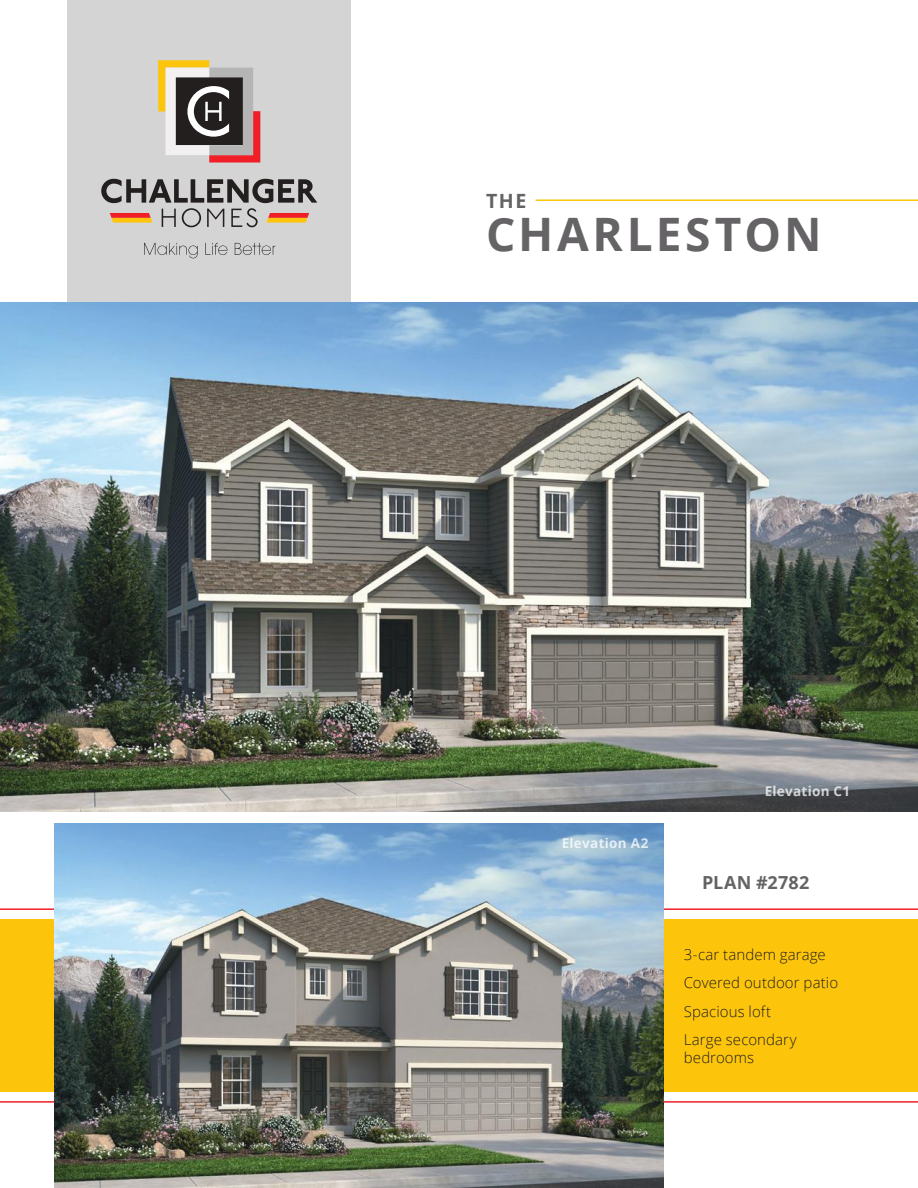
<style>
.page{position:relative;width:918px;height:1188px;background:#fff}
.page>*{position:absolute;margin:0;border:0;box-sizing:border-box;transform-origin:0 0}
.t1{font:700 46.05px "Open Sans";letter-spacing:.075em;color:#656365}
.t2{font:700 19.65px "Open Sans";color:#656365}
.t3{font:700 18px "Open Sans";letter-spacing:.015em;color:#656365}
.t4{font:300 15px/28.5px "Open Sans";letter-spacing:.005em;color:#241f1f}
.t5{font:700 13.5px "Open Sans";letter-spacing:.025em;color:#fff}
</style>
<div class="page">
<hr style="left:0;top:908px;width:918px;height:2px;background:#ef1e27">
<div style="left:0;top:919px;width:918px;height:173px;background:#fcc50c"></div>
<hr style="left:0;top:1101px;width:918px;height:2px;background:#ef1e27">
<div style="left:68px;top:0;width:283px;height:746px;background:#d5d4d5"></div>
<hr style="left:536px;top:199px;width:382px;height:2px;background:#fcc50c">
<img style="left:0;top:302px;width:918px;height:509px">
<img style="left:54px;top:823px;width:610px;height:365px">
<svg style="left:101px;top:179px;width:216px;height:48px"></svg>
<svg style="left:158px;top:60px;width:102px;height:103px;background:#9b897d"></svg>
<svg style="left:144px;top:243px;width:54px;height:15px"></svg>
<svg style="left:205px;top:243px;width:23px;height:12px"></svg>
<svg style="left:235px;top:243px;width:40px;height:12px"></svg>
<h2 class="t2" style="left:486px;top:187px;width:42px">THE</h2>
<h1 class="t1" style="left:486px;top:202px;width:337px">CHARLESTON</h1>
<p class="t5" style="left:562px;top:834px;width:89px">Elevation A2</p>
<p class="t5" style="left:764px;top:782px;width:87px">Elevation C1</p>
<p class="t3" style="left:702px;top:869px;width:109px">PLAN #2782</p>
<p class="t4" style="left:684px;top:939px;width:156px">3-car tandem garage<br>Covered outdoor patio<br>Spacious loft<br>Large secondary</p>
<p class="t4" style="left:684px;top:1043px;width:72px">bedrooms</p>
</div>
